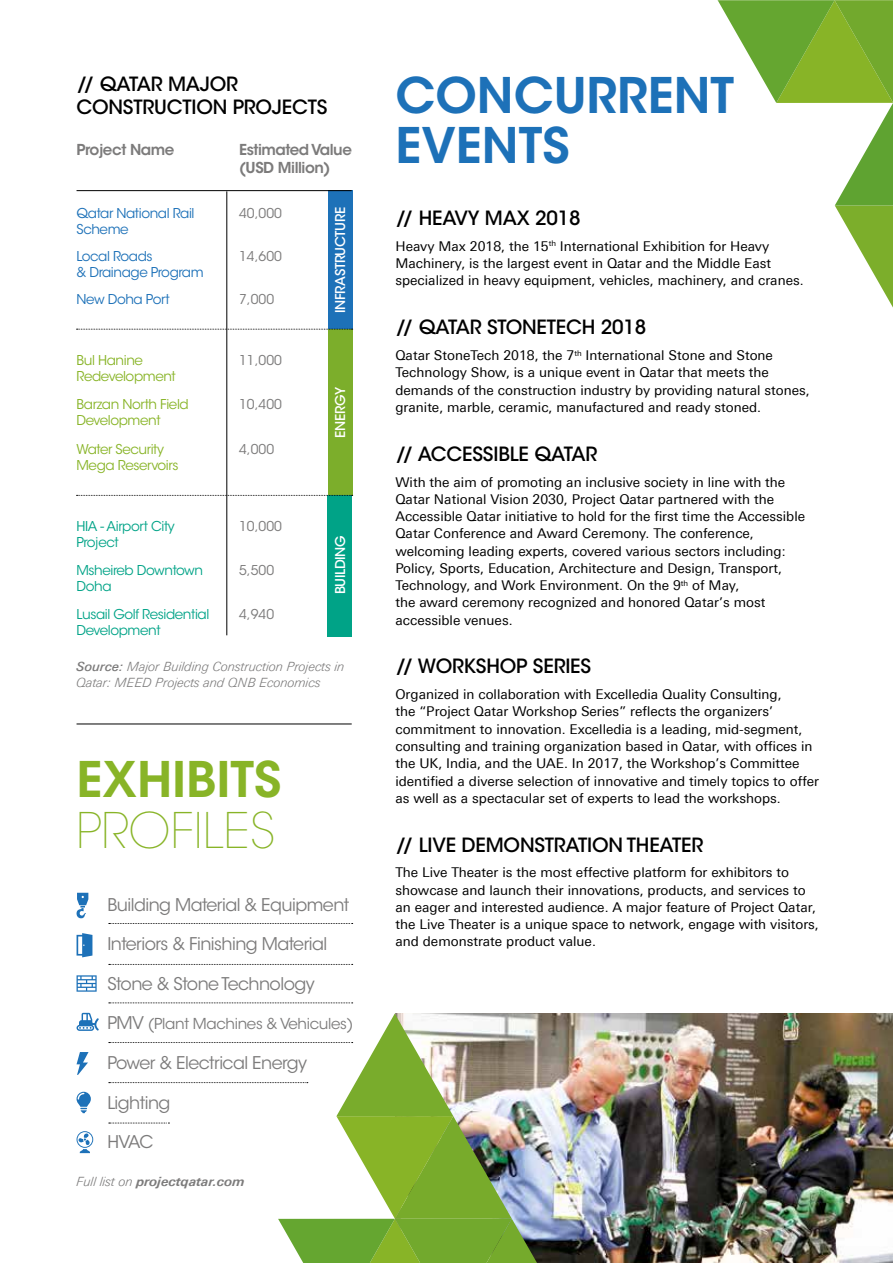
<style>
.page{position:relative;width:893px;height:1263px;background:#fff}
.page>*{position:absolute;margin:0;border:0;box-sizing:border-box;transform-origin:0 0}
.t1{font:600 48.75px "ITC Avant Garde Std";color:#1d71b8}
.t2{font:600 48.75px "ITC Avant Garde Std";color:#88b427}
.t3{font:200 48.75px "ITC Avant Garde Std";color:#88b427}
.t4{font:500 19.5px/23.4px "ITC Avant Garde Std";letter-spacing:-.01em;color:#000}
.t5{font:17.4px "ITC Avant Garde Std";letter-spacing:-.03em;color:#7c7b7b}
.t6{font:600 15px/18px "ITC Avant Garde Std";letter-spacing:-.03em;color:#7c7b7b}
.t7{font:15px "ITC Avant Garde Std";letter-spacing:-.02em;color:#7c7b7b}
.t8{font:13.5px/17.2px "Univers Next Pro";color:#000}
.t9{font:13.5px/28.2px "ITC Avant Garde Std";letter-spacing:-.03em;color:#88b427}
.t10{font:13.5px/27.9px "ITC Avant Garde Std";letter-spacing:-.03em;color:#00a387}
.t11{font:13.5px/16.2px "ITC Avant Garde Std";letter-spacing:-.03em;color:#1d71b8}
.t12{font:13.5px "ITC Avant Garde Std";color:#7c7b7b}
.t13{font:500 13.5px "ITC Avant Garde Std";letter-spacing:-.03em;color:#fff}
.t14{font:italic 300 12.75px/15.3px "Univers Next Pro";color:#7c7b7b}
.t15{font:italic 700 12.75px "Univers Next Pro";color:#7c7b7b}
.s1{font-weight:500}
.s2{font-size:17.4px}
.s3{font-weight:300}
</style>
<div class="page">
<img style="left:537px;top:1013px;width:356px;height:250px">
<svg style="left:717px;top:0;width:176px;height:308px"></svg>
<hr style="left:77px;top:724px;width:275px;height:1px;background:#000">
<div style="left:328px;top:190px;width:24px;height:140px;background:#1d71b8"></div>
<div style="left:328px;top:329px;width:24px;height:166px;background:#7cae2b"></div>
<div style="left:328px;top:495px;width:24px;height:142px;background:#00a387"></div>
<hr style="left:77px;top:190px;width:275px;height:1px;background:#000">
<hr style="left:226px;top:191px;width:1px;height:444px;background:#000">
<svg style="left:77px;top:495px;width:276px;height:1px"></svg>
<svg style="left:77px;top:329px;width:276px;height:1px"></svg>
<svg style="left:77px;top:893px;width:11px;height:25px"></svg>
<svg style="left:77px;top:975px;width:20px;height:17px"></svg>
<svg style="left:77px;top:1052px;width:12px;height:23px"></svg>
<svg style="left:77px;top:1092px;width:14px;height:21px"></svg>
<svg style="left:77px;top:1131px;width:16px;height:22px"></svg>
<svg style="left:77px;top:1013px;width:22px;height:18px"></svg>
<svg style="left:77px;top:933px;width:15px;height:24px"></svg>
<svg style="left:109px;top:923px;width:244px;height:1px"></svg>
<svg style="left:109px;top:964px;width:244px;height:1px"></svg>
<svg style="left:109px;top:1002px;width:244px;height:1px"></svg>
<svg style="left:109px;top:1013px;width:428px;height:250px"></svg>
<h2 class="t4" style="left:77px;top:72px;width:251px">// QATAR MAJOR<br>CONSTRU CTION PROJECTS</h2>
<p class="t6" style="left:77px;top:141px;width:99px">Project Name</p>
<p class="t6" style="left:239px;top:141px;width:114px">Estimated Value (USD Million)</p>
<p class="t11" style="left:77px;top:205px;width:120px">Qatar National Rail<br>Scheme</p>
<p class="t12" style="left:239px;top:205px;width:44px">40,000</p>
<p class="t11" style="left:77px;top:248px;width:78px">Local Roads</p>
<p class="t12" style="left:239px;top:248px;width:44px">14,600</p>
<p class="t11" style="left:77px;top:259px;width:129px;line-height:26.7px">&amp; Drainage Program<br>New Doha Port</p>
<p class="t12" style="left:239px;top:290px;width:37px">7,000</p>
<p class="t9" style="left:77px;top:346px;width:68px">Bul Hanine</p>
<p class="t12" style="left:239px;top:352px;width:44px">11,000</p>
<p class="t9" style="left:77px;top:362px;width:114px">Redevelopment<br>Barzan North Field</p>
<p class="t12" style="left:239px;top:396px;width:44px">10,400</p>
<p class="t9" style="left:77px;top:406px;width:89px">Development<br>Water Security</p>
<p class="t9" style="left:77px;top:451px;width:103px">Mega Reservoirs</p>
<p class="t12" style="left:239px;top:440px;width:37px">4,000</p>
<p class="t10" style="left:77px;top:512px;width:100px">HIA - Airport City</p>
<p class="t12" style="left:239px;top:518px;width:44px">10,000</p>
<p class="t10" style="left:77px;top:528px;width:128px">Project<br>Msheireb Downtown</p>
<p class="t12" style="left:239px;top:562px;width:37px">5,500</p>
<p class="t10" style="left:77px;top:572px;width:134px">Doha<br>Lusail Golf Residential</p>
<p class="t10" style="left:77px;top:617px;width:86px">Development</p>
<p class="t12" style="left:239px;top:606px;width:37px">4,940</p>
<p class="t13" style="left:332px;top:313px;width:107px;rotate:-90deg">INFRASTRUCTURE</p>
<p class="t13" style="left:332px;top:437px;width:51px;rotate:-90deg">ENERGY</p>
<p class="t13" style="left:332px;top:594px;width:59px;rotate:-90deg">BUILDING</p>
<p class="t14" style="left:77px;top:659px;width:270px"><span class="s1">Source:</span> Major Building Construction Projects in<br>Qatar: MEED Projects and QNB Economics</p>
<h1 class="t2" style="left:77px;top:749px;width:85px">exhibit</h1>
<h1 class="t2" style="left:254px;top:749px;width:29px">s</h1>
<h1 class="t3" style="left:77px;top:802px;width:200px">PROFILES</h1>
<p class="t5" style="left:107px;top:894px;width:244px">Building Material &amp; Equipment</p>
<p class="t5" style="left:107px;top:933px;width:221px">Interiors &amp; Finishing Material</p>
<p class="t5" style="left:107px;top:973px;width:209px">Stone &amp; Stone Technology</p>
<p class="t7" style="left:107px;top:1015px;width:247px"><span class="s2">PMV</span> (Plant Machines &amp; Vehicules)</p>
<p class="t5" style="left:107px;top:1052px;width:201px">Power &amp; Electrical Energy</p>
<p class="t5" style="left:107px;top:1092px;width:65px">Lighting</p>
<p class="t5" style="left:107px;top:1131px;width:47px">HVAC</p>
<p class="t15" style="left:77px;top:1174px;width:170px"><span class="s3">Full list on</span> projectqatar.com</p>
<h1 class="t1" style="left:395px;top:64px;width:151px">CONCURRE</h1>
<h1 class="t1" style="left:674px;top:64px;width:62px">NT</h1>
<h1 class="t1" style="left:395px;top:115px;width:173px">EVENTS</h1>
<h2 class="t4" style="left:395px;top:206px;width:187px">// HEAVY MAX 2018</h2>
<p class="t8" style="left:395px;top:238px;width:410px">Heavy Max 2018, the 15<sup>th</sup> International Exhibition for Heavy<br>Machinery, is the largest event in Qatar and the Middle East specialized in heavy equipment, vehicles, machinery, and cranes.</p>
<h2 class="t4" style="left:395px;top:316px;width:252px">// QATAR STONETECH 2018</h2>
<p class="t8" style="left:395px;top:347px;width:416px">Qatar StoneTech 2018, the 7<sup>th</sup> International Stone and Stone Technology Show, is a unique event in Qatar that meets the demands of the construction industry by providing natural stones, granite, marble, ceramic, manufactured and ready stoned.</p>
<h2 class="t4" style="left:395px;top:442px;width:190px">// ACCESS IBLE QATAR</h2>
<p class="t8" style="left:395px;top:473px;width:411px">With the aim of promoting an inclusive society in line with the Qatar National Vision 2030, Project Qatar partnered with the Accessible Qatar initiative to hold for the first time the Accessible Qatar Conference and Award Ceremony. The conference, welcoming leading experts, covered various sectors including:<br>Policy, Sports, Education, Architecture and Design, Transport, Technology, and Work Environment. On the 9<sup>th</sup> of May,<br>the award ceremony recognized and honored Qatar’s most accessible venues.</p>
<h2 class="t4" style="left:395px;top:655px;width:196px">// WORKSHOP SERIES</h2>
<p class="t8" style="left:395px;top:686px;width:425px">Organized in collaboration with Excelledia Quality Consulting,<br>the “Project Qatar Workshop Series” reflects the organizers’ commitment to innovation. Excelledia is a leading, mid-segment, consulting and training organization based in Qatar, with offices in the UK, India, and the UAE. In 2017, the Workshop’s Committee identified a diverse selection of innovative and timely topics to offer as well as a spectacular set of experts to lead the workshops.</p>
<h2 class="t4" style="left:395px;top:833px;width:308px">// LIVE DEMONSTRATION THEATER</h2>
<p class="t8" style="left:395px;top:864px;width:425px">The Live Theater is the most effective platform for exhibitors to showcase and launch their innovations, products, and services to an eager and interested audience. A major feature of Project Qatar, the Live Theater is a unique space to network, engage with visitors, and demonstrate product value.</p>
</div>
